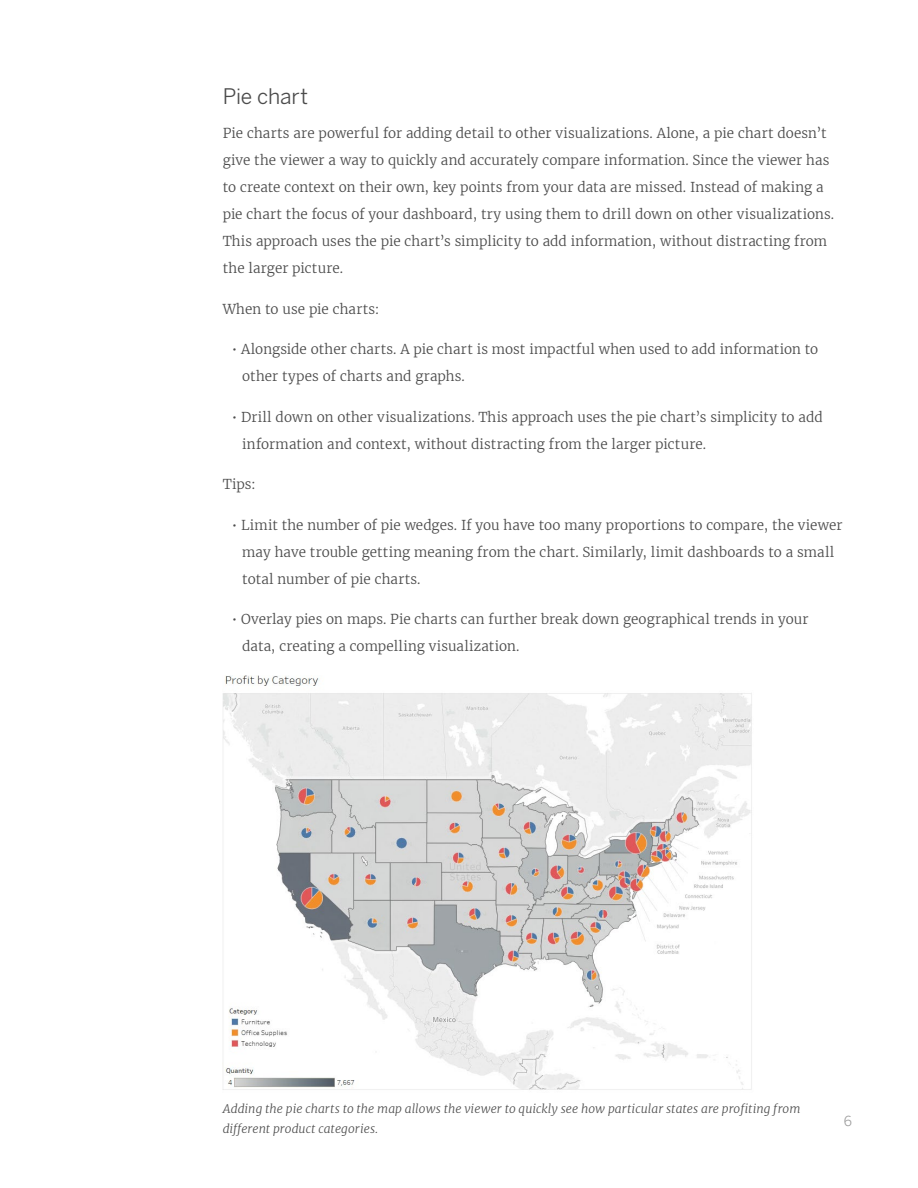
<style>
.page{position:relative;width:918px;height:1188px;background:#fff}
.page>*{position:absolute;margin:0;border:0;box-sizing:border-box;transform-origin:0 0}
.t1{font:21px "Benton Sans";letter-spacing:-.005em;color:#4b4b4b}
.t2{font:300 13.5px/27px "Merriweather";letter-spacing:.005em;color:#4b4b4b}
.t3{font:13.5px "Benton Sans";color:#9b9b9b}
.t4{font:italic 300 12px/19.5px "Merriweather";letter-spacing:.005em;color:#4b4b4b}
</style>
<div class="page">
<img style="left:223px;top:675px;width:529px;height:415px">
<h1 class="t1" style="left:223px;top:84px;width:87px">Pie chart</h1>
<p class="t2" style="left:223px;top:119px;width:613px">Pie charts are powerful for adding detail to other visualizations. Alone, a pie chart doesn’t give the viewer a way to quickly and accurately compare information. Since the viewer has to create context on their own, key points from your data are missed. Instead of making a pie chart the focus of your dashboard, try using them to drill down on other visualizations.<br>This approach uses the pie chart’s simplicity to add information, without distracting from the larger picture.</p>
<p class="t2" style="left:223px;top:295px;width:158px">When to use pie charts:</p>
<p class="t2" style="left:242px;top:335px;width:577px;text-indent:-11px">• Alongside other charts. A pie chart is most impactful when used to add information to other types of charts and graphs.</p>
<p class="t2" style="left:242px;top:403px;width:582px;text-indent:-11px">• Drill down on other visualizations. This approach uses the pie chart’s simplicity to add information and context, without distracting from the larger picture.</p>
<p class="t2" style="left:223px;top:470px;width:35px">Tips:</p>
<p class="t2" style="left:242px;top:511px;width:602px;text-indent:-11px">• Limit the number of pie wedges. If you have too many proportions to compare, the viewer may have trouble getting meaning from the chart. Similarly, limit dashboards to a small total number of pie charts.</p>
<p class="t2" style="left:242px;top:605px;width:568px;text-indent:-11px">• Overlay pies on maps. Pie charts can further break down geographical trends in your data, creating a compelling visualization.</p>
<p class="t4" style="left:223px;top:1099px;width:579px">Adding the pie charts to the map allows the viewer to quickly see how particular states are profiting from different product categories.</p>
<p class="t3" style="left:844px;top:1113px;width:10px">6</p>
</div>
